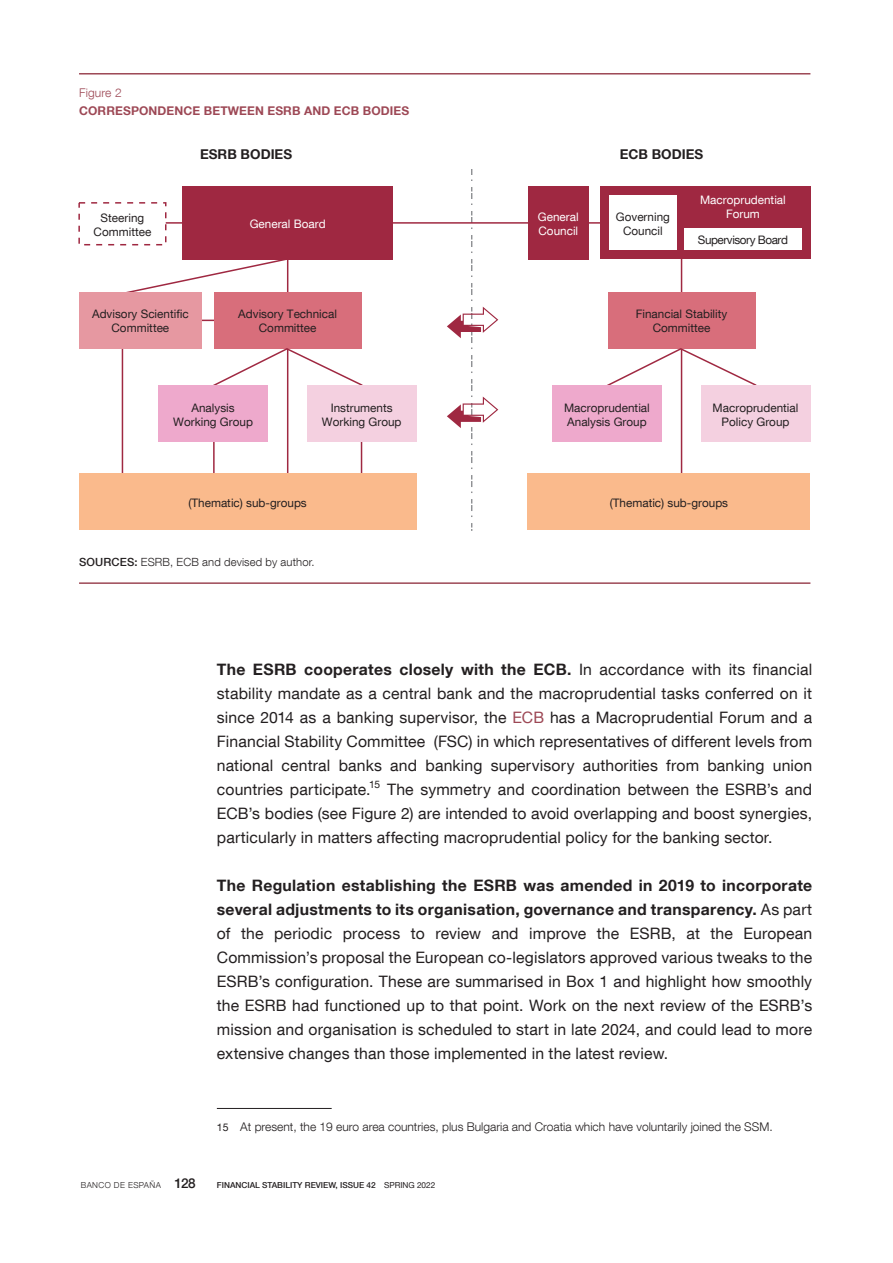
<style>
.page{position:relative;width:893px;height:1263px;background:#fff}
.page>*{position:absolute;margin:0;border:0;box-sizing:border-box;transform-origin:0 0}
.Texto_capítulo{font:15.75px/24px "Bd E Neue Helvetica";letter-spacing:.01em;color:#231f20;text-align:justify}
.t1{font:700 13.5px "Bd E Neue Helvetica";color:#231f20}
.Texto_Citas_10{font:300 12px "Bd E Neue Helvetica";color:#231f20}
.t2{font:700 12px "Bd E Neue Helvetica";letter-spacing:.01em;color:#9d4855}
.t3{font:300 12px "Bd E Neue Helvetica";letter-spacing:.01em;color:#9d4855}
.t4{font:11.7px/14.1px "Bd E Neue Helvetica";color:#231f20;text-align:center}
.t5{font:11.7px/14.1px "Bd E Neue Helvetica";color:#fff}
.t6{font:11.7px "Bd E Neue Helvetica";letter-spacing:-.035em;color:#231f20}
.t7{font:300 11.25px "Bd E Neue Helvetica";letter-spacing:.01em;color:#231f20}
.t8{font:500 8.25px "Bd E Neue Helvetica";color:#231f20}
.t9{font:300 8.25px "Bd E Neue Helvetica";letter-spacing:.05em;color:#231f20}
.s1{font-weight:500}
.s2{font-weight:700}
.s3{color:#9d4855}
.s4{font-weight:400;font-size:10.5px}
.s5{font-weight:500;font-size:13.5px}
.s6{font-weight:400}
</style>
<div class="page">
<hr style="left:217px;top:1108px;width:115px;height:1px;background:#231f20">
<hr style="left:79px;top:73px;width:731px;height:2px;background:#9d4855">
<hr style="left:79px;top:582px;width:731px;height:2px;background:#9d4855">
<div style="left:78px;top:202px;width:88px;height:43px;border:2px dashed #9f2841"></div>
<div style="left:600px;top:187px;width:210px;height:72px;background:#9f2841"></div>
<div style="left:609px;top:196px;width:68px;height:54px;background:#fff"></div>
<div style="left:684px;top:228px;width:118px;height:22px;background:#fff"></div>
<hr style="left:166px;top:222px;width:441px;height:2px;background:#9f2841">
<hr style="left:287px;top:256px;width:1px;height:240px;background:#9f2841">
<hr style="left:213px;top:412px;width:2px;height:84px;background:#9f2841">
<hr style="left:361px;top:412px;width:1px;height:84px;background:#9f2841">
<hr style="left:122px;top:347px;width:1px;height:149px;background:#9f2841">
<hr style="left:179px;top:320px;width:45px;height:1px;background:#9f2841">
<svg style="left:126px;top:257px;width:163px;height:35px"></svg>
<div style="left:183px;top:186px;width:210px;height:73px;background:#9f2841"></div>
<div style="left:214px;top:292px;width:148px;height:57px;background:#d86e7b"></div>
<div style="left:79px;top:473px;width:337px;height:57px;background:#faba8c"></div>
<div style="left:79px;top:292px;width:123px;height:57px;background:#e698a1"></div>
<div style="left:528px;top:186px;width:61px;height:73px;background:#9f2841"></div>
<svg style="left:213px;top:348px;width:150px;height:40px"></svg>
<div style="left:307px;top:385px;width:109px;height:57px;background:#f4d0e0"></div>
<div style="left:159px;top:385px;width:109px;height:57px;background:#eea9cc"></div>
<hr style="left:681px;top:256px;width:1px;height:240px;background:#9f2841">
<div style="left:608px;top:292px;width:147px;height:57px;background:#d86e7b"></div>
<div style="left:528px;top:473px;width:282px;height:57px;background:#faba8c"></div>
<svg style="left:607px;top:347px;width:150px;height:41px"></svg>
<div style="left:701px;top:385px;width:109px;height:57px;background:#f4d0e0"></div>
<div style="left:552px;top:385px;width:109px;height:57px;background:#eea9cc"></div>
<svg style="left:447px;top:169px;width:51px;height:362px"></svg>
<p class="t3" style="left:79px;top:85px;width:44px">Figure 2</p>
<p class="t2" style="left:79px;top:103px;width:332px">CORRESPONDENCE BETWEEN ESRB AND ECB BODIES</p>
<p class="t1" style="left:200px;top:146px;width:94px">ESRB BODIES</p>
<p class="t1" style="left:620px;top:146px;width:85px">ECB BODIES</p>
<p class="t5" style="left:538px;top:209px;width:42px">General<br>Council</p>
<p class="t4" style="left:94px;top:210px;width:59px">Steering<br>Committee</p>
<p class="t4" style="left:616px;top:209px;width:56px">Governing<br>Council</p>
<p class="t5" style="left:250px;top:216px;width:77px">General Board</p>
<p class="t5" style="left:700px;top:192px;width:87px;text-align:center">Macroprudential<br>Forum</p>
<p class="t6" style="left:698px;top:233px;width:92px">Supervisory Board</p>
<p class="t4" style="left:92px;top:307px;width:98px">Advisory Scientific<br>Committee</p>
<p class="t4" style="left:238px;top:307px;width:100px">Advisory Technical<br>Committee</p>
<p class="t4" style="left:636px;top:307px;width:93px">Financial Stability<br>Committee</p>
<p class="t4" style="left:173px;top:400px;width:81px">Analysis<br>Working Group</p>
<p class="t4" style="left:322px;top:400px;width:81px">Instruments<br>Working Group</p>
<p class="t4" style="left:564px;top:400px;width:87px;text-align:left">Macroprudential<br>Analysis Group</p>
<p class="t4" style="left:713px;top:400px;width:87px">Macroprudential<br>Policy Group</p>
<p class="t4" style="left:188px;top:495px;width:120px">(Thematic) sub-groups</p>
<p class="t4" style="left:610px;top:495px;width:120px">(Thematic) sub-groups</p>
<p class="t7" style="left:79px;top:555px;width:237px"><span class="s1">SOURCES:</span> ESRB, ECB and devised by author.</p>
<p class="Texto_capítulo" style="left:217px;top:657px;width:597px"><span class="s2">The ESRB cooperates closely with the ECB.</span> In accordance with its financial stability mandate as a central bank and the macroprudential tasks conferred on it since 2014 as a banking supervisor, the <span class="s3">ECB</span> has a Macroprudential Forum and a Financial Stability Committee (FSC) in which representatives of different levels from national central banks and banking supervisory authorities from banking union countries participate.<sup>15</sup> The symmetry and coordination between the ESRB’s and ECB’s bodies (see Figure 2) are intended to avoid overlapping and boost synergies, particularly in matters affecting macroprudential policy for the banking sector.</p>
<p class="Texto_capítulo" style="left:217px;top:873px;width:597px"><span class="s2">The Regulation establishing the ESRB was amended in 2019 to incorporate several adjustments to its organisation, governance and transparency.</span> As part of the periodic process to review and improve the ESRB, at the European Commission’s proposal the European co-legislators approved various tweaks to the ESRB’s configuration. These are summarised in Box 1 and highlight how smoothly the ESRB had functioned up to that point. Work on the next review of the ESRB’s mission and organisation is scheduled to start in late 2024, and could lead to more extensive changes than those implemented in the latest review.</p>
<p class="Texto_Citas_10" style="left:217px;top:1120px;width:557px"><span class="s4">15</span> At present, the 19 euro area countries, plus Bulgaria and Croatia which have voluntarily joined the SSM.</p>
<p class="t9" style="left:81px;top:1180px;width:116px">BANCO DE ESPAÑA <span class="s5">128</span></p>
<p class="t8" style="left:217px;top:1180px;width:220px">FINANCIAL STABILITY REVIEW, ISSUE 42 <span class="s6">SPRING 2022</span></p>
</div>
